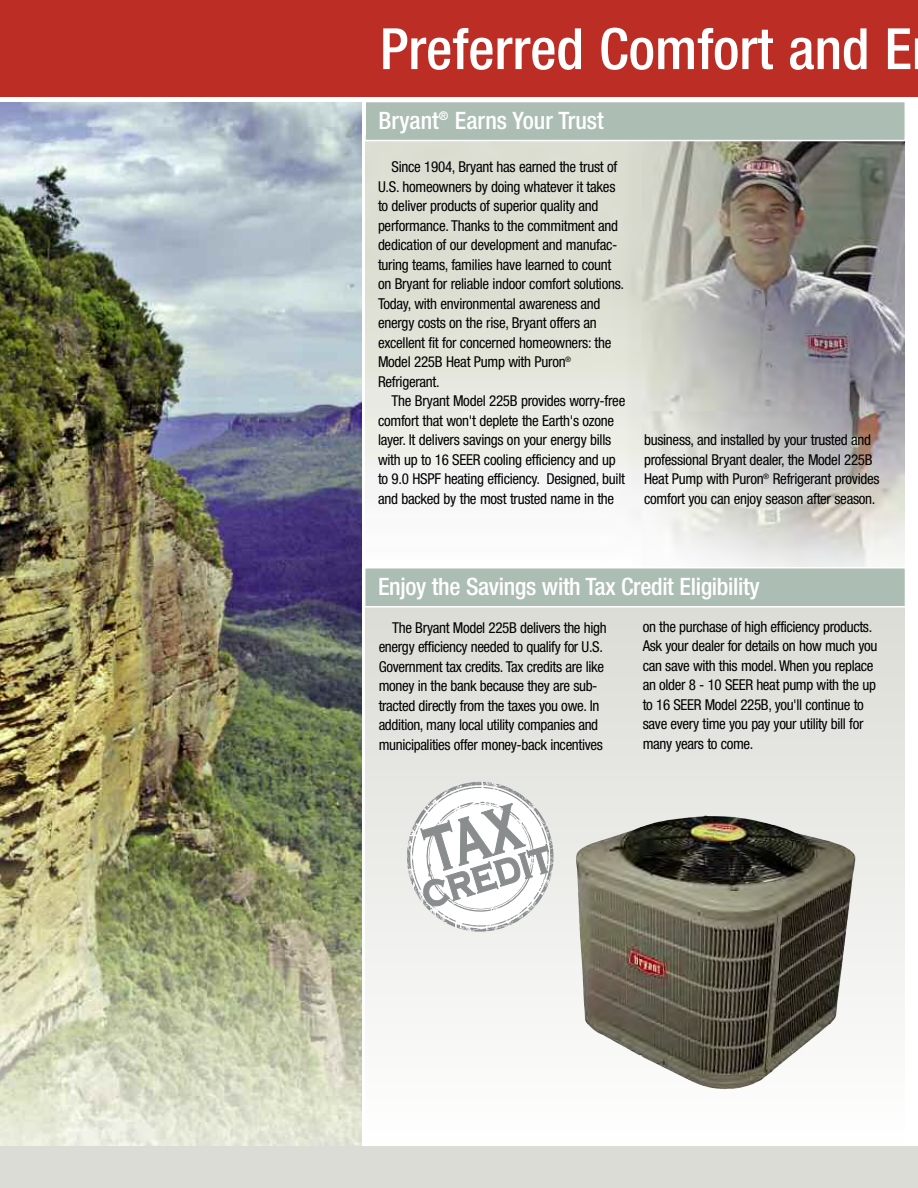
<style>
.page{position:relative;width:918px;height:1188px;background:#fff}
.page>*{position:absolute;margin:0;border:0;box-sizing:border-box;transform-origin:0 0}
.t1{font:500 condensed 57px "Helvetica Neue";color:#fff}
.t2{font:500 condensed 24px "Helvetica Neue";letter-spacing:-.015em;color:#fff}
.t3{font:condensed 15px/19.5px "Helvetica Neue";letter-spacing:-.02em;color:#000}
</style>
<div class="page">
<img style="left:366px;top:141px;width:538px;height:426px">
<div style="left:0;top:0;width:918px;height:97px;background:#bc2e25"></div>
<img style="left:0;top:103px;width:362px;height:1043px">
<div style="left:366px;top:102px;width:539px;height:38px;background:#acbdb3"></div>
<div style="left:364px;top:101px;width:542px;height:40px;border:2px solid #fff"></div>
<svg style="left:365px;top:608px;width:540px;height:482px"></svg>
<div style="left:365px;top:568px;width:540px;height:38px;background:#acbdb3"></div>
<div style="left:364px;top:567px;width:542px;height:41px;border:2px solid #fff"></div>
<img style="left:779px;top:1024px;width:52px;height:42px">
<div style="left:0;top:1146px;width:918px;height:42px;background:#dbdcd5"></div>
<svg style="left:407px;top:782px;width:147px;height:150px"></svg>
<h1 class="t1" style="left:380px;top:15px;width:534px">Preferred Comfort and E</h1>
<h2 class="t2" style="left:379px;top:106px;width:227px">Bryant<sup>®</sup> Earns Your Trust</h2>
<p class="t3" style="left:378px;top:157px;width:248px;text-indent:14px">Since 1904, Bryant has earned the trust of U.S. homeowners by doing whatever it takes to deliver products of superior quality and performance. Thanks to the commitment and dedication of our development and manufac&shy;turing teams, families have learned to count on Bryant for reliable indoor comfort solutions.<br>Today, with environmental awareness and energy costs on the rise, Bryant offers an excellent fit for concerned homeowners: the Model 225B Heat Pump with Puron<sup>® </sup>Refrigerant.</p>
<p class="t3" style="left:378px;top:391px;width:249px;text-indent:14px">The Bryant Model 225B provides worry-free comfort that won't deplete the Earth's ozone layer. It delivers savings on your energy bills with up to 16 SEER cooling efficiency and up to 9.0 HSPF heating efficiency. Designed, built and backed by the most trusted name in the</p>
<p class="t3" style="left:644px;top:430px;width:237px">business, and installed by your trusted and professional Bryant dealer, the Model 225B Heat Pump with Puron<sup>®</sup> Refrigerant provides comfort you can enjoy season after season.</p>
<h2 class="t2" style="left:378px;top:572px;width:383px">Enjoy the Savings with Tax Credit Eligibility</h2>
<p class="t3" style="left:379px;top:618px;width:230px;text-indent:14px">The Bryant Model 225B delivers the high energy efficiency needed to qualify for U.S.<br>Government tax credits. Tax credits are like money in the bank because they are sub&shy;tracted directly from the taxes you owe. In addition, many local utility companies and municipalities offer money-back incentives</p>
<p class="t3" style="left:643px;top:617px;width:236px">on the purchase of high efficiency products.<br>Ask your dealer for details on how much you can save with this model. When you replace an older 8 - 10 SEER heat pump with the up to 16 SEER Model 225B, you'll continue to save every time you pay your utility bill for many years to come.</p>
</div>
